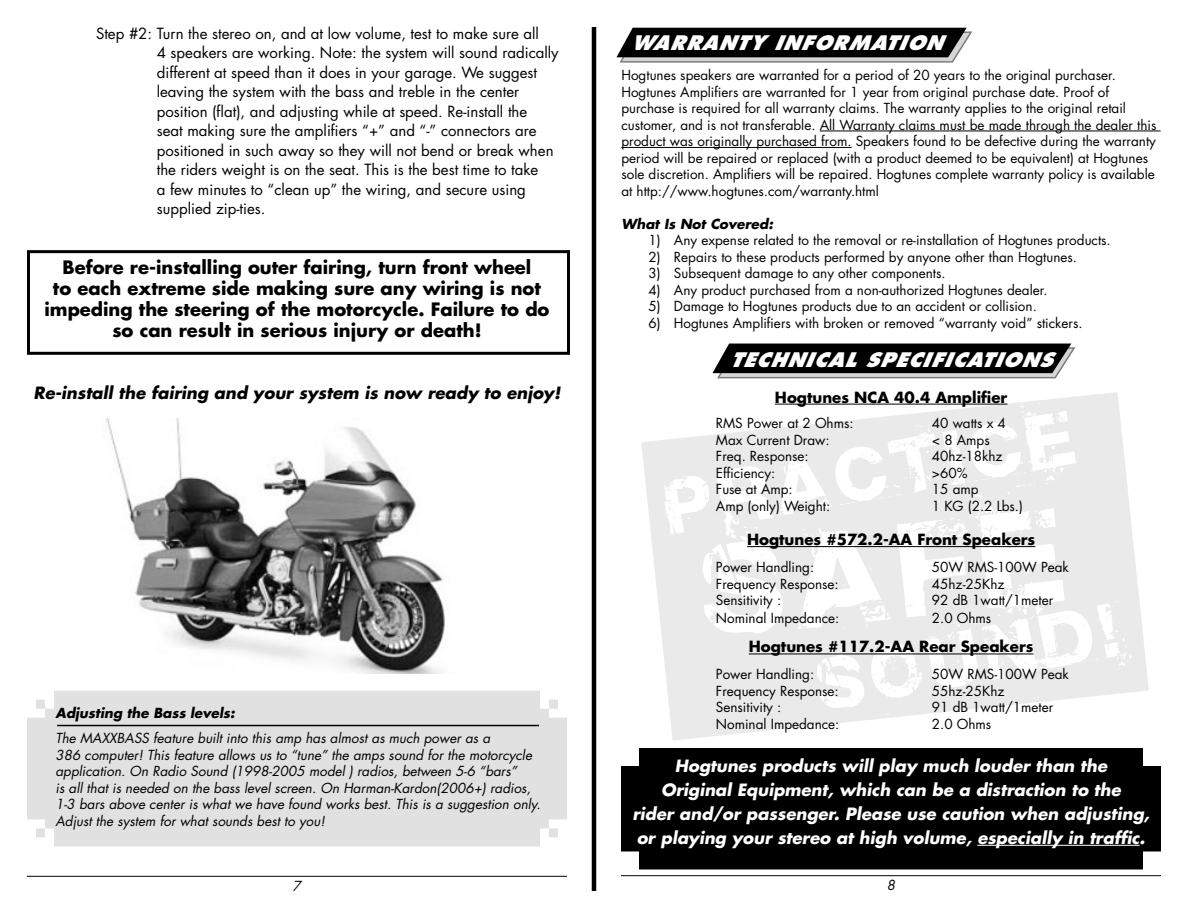
<style>
.page{position:relative;width:1188px;height:918px;background:#fff}
.page>*{position:absolute;margin:0;border:0;box-sizing:border-box;transform-origin:0 0}
.t1{font:italic 800 19.5px "Futura";letter-spacing:.05em;color:#fff}
.t2{font:700 18px/21px "Futura";color:#000;text-align:center}
.t3{font:italic 700 16.5px/24px "Futura";color:#fff;text-align:center}
.t4{font:italic 700 16.5px "Futura";color:#000}
.t5{font:15px/19.5px "Futura";color:#000}
.t6{font:700 15px "Futura";color:#000}
.t7{font:13.5px/16.5px "Futura";color:#000}
.t8{font:italic 13.5px/16.5px "Futura";color:#000}
.t9{font:italic 700 13.5px "Futura";color:#000}
</style>
<div class="page">
<hr style="left:592px;top:27px;width:4px;height:864px;background:#000">
<div style="left:27px;top:691px;width:540px;height:155px;background:#e1e1e1"></div>
<hr style="left:27px;top:876px;width:540px;height:1px;background:#000">
<hr style="left:57px;top:725px;width:482px;height:1px;background:#000">
<div style="left:27px;top:250px;width:543px;height:105px;border:3px solid #000"></div>
<img style="left:106px;top:419px;width:339px;height:255px">
<svg style="left:641px;top:392px;width:508px;height:349px;fill:#eaeaea"></svg>
<svg style="left:658px;top:396px;width:421px;height:154px;fill:#eaeaea"></svg>
<svg style="left:695px;top:482px;width:373px;height:183px;fill:#eaeaea"></svg>
<svg style="left:811px;top:588px;width:332px;height:138px;fill:#eaeaea"></svg>
<div style="left:621px;top:748px;width:540px;height:121px;background:#000"></div>
<svg style="left:712px;top:344px;width:364px;height:35px;background:#2d2d2d"></svg>
<svg style="left:616px;top:28px;width:357px;height:35px;background:#2d2d2d"></svg>
<hr style="left:820px;top:131px;width:341px;height:1px;background:#000">
<hr style="left:621px;top:147px;width:231px;height:1px;background:#000">
<hr style="left:775px;top:404px;width:232px;height:1px;background:#000">
<hr style="left:747px;top:546px;width:288px;height:1px;background:#000">
<hr style="left:749px;top:654px;width:285px;height:1px;background:#000">
<hr style="left:621px;top:875px;width:540px;height:1px;background:#000">
<hr style="left:977px;top:845px;width:163px;height:1px;background:#fff">
<p class="t5" style="left:157px;top:24px;width:404px;text-indent:-61px">Step #2: Turn the stereo on, and at low volume, test to make sure all<br>4 speakers are working. Note: the system will sound radically different at speed than it does in your garage. We suggest leaving the system with the bass and treble in the center position (flat), and adjusting while at speed. Re-install the<br>seat making sure the amplifiers “+” and “-” connectors are positioned in such away so they will not bend or break when the riders weight is on the seat. This is the best time to take<br>a few minutes to “clean up” the wiring, and secure using supplied zip-ties.</p>
<h2 class="t2" style="left:44px;top:257px;width:507px">Before re-installing outer fairing, turn front wheel<br>to each extreme side making sure any wiring is not impeding the steering of the motorcycle. Failure to do so can result in serious injury or death!</h2>
<p class="t4" style="left:34px;top:382px;width:528px">Re-install the fairing and your system is now ready to enjoy!</p>
<p class="t9" style="left:55px;top:704px;width:181px">Adjusting the Bass levels:</p>
<p class="t8" style="left:55px;top:730px;width:487px">The MAXXBASS feature built into this amp has almost as much power as a<br>386 computer! This feature allows us to “tune” the amps sound for the motorcycle application. On Radio Sound (1998-2005 model ) radios, between 5-6 “bars”<br>is all that is needed on the bass level screen. On Harman-Kardon(2006+) radios, 1-3 bars above center is what we have found works best. This is a suggestion only.<br>Adjust the system for what sounds best to you!</p>
<p class="t8" style="left:293px;top:878px;width:10px">7</p>
<h1 class="t1" style="left:630px;top:30px;width:313px">WARRANTY INFORMATION</h1>
<p class="t7" style="left:621px;top:67px;width:537px">Hogtunes speakers are warranted for a period of 20 years to the original purchaser.<br>Hogtunes Amplifiers are warranted for 1 year from original purchase date. Proof of purchase is required for all warranty claims. The warranty applies to the original retail customer, and is not transferable. All Warranty claims must be made through the dealer this product was originally purchased from. Speakers found to be defective during the warranty period will be repaired or replaced (with a product deemed to be equivalent) at Hogtunes sole discretion. Amplifiers will be repaired. Hogtunes complete warranty policy is available at http://www.hogtunes.com/warranty.html</p>
<p class="t9" style="left:621px;top:215px;width:153px">What Is Not Covered:</p>
<p class="t7" style="left:648px;top:232px;width:464px">1) Any expense related to the removal or re-installation of Hogtunes products.</p>
<p class="t7" style="left:648px;top:249px;width:430px">2) Repairs to these products performed by anyone other than Hogtunes.</p>
<p class="t7" style="left:648px;top:265px;width:299px">3) Subsequent damage to any other components.</p>
<p class="t7" style="left:648px;top:282px;width:401px">4) Any product purchased from a non-authorized Hogtunes dealer.</p>
<p class="t7" style="left:648px;top:298px;width:390px">5) Damage to Hogtunes products due to an accident or collision.</p>
<p class="t7" style="left:648px;top:315px;width:436px">6) Hogtunes Amplifiers with broken or removed “warranty void” stickers.</p>
<h1 class="t1" style="left:730px;top:347px;width:323px">TECHNICAL SPECIFICATIONS</h1>
<p class="t6" style="left:775px;top:387px;width:234px">Hogtunes NCA 40.4 Amplifier</p>
<p class="t7" style="left:716px;top:415px;width:139px">RMS Power at 2 Ohms:</p>
<p class="t7" style="left:932px;top:415px;width:76px">40 watts x 4</p>
<p class="t7" style="left:716px;top:432px;width:115px">Max Current Draw:</p>
<p class="t7" style="left:932px;top:432px;width:59px">&lt; 8 Amps</p>
<p class="t7" style="left:716px;top:448px;width:94px">Freq. Response:</p>
<p class="t7" style="left:932px;top:448px;width:72px">40hz-18khz</p>
<p class="t7" style="left:716px;top:465px;width:61px">Efficiency:</p>
<p class="t7" style="left:932px;top:465px;width:37px">&gt;60%</p>
<p class="t7" style="left:716px;top:481px;width:78px">Fuse at Amp:</p>
<p class="t7" style="left:932px;top:481px;width:48px">15 amp</p>
<p class="t7" style="left:716px;top:498px;width:116px">Amp (only) Weight:</p>
<p class="t7" style="left:932px;top:498px;width:93px">1 KG (2.2 Lbs.)</p>
<p class="t6" style="left:747px;top:530px;width:290px">Hogtunes #572.2-AA Front Speakers</p>
<p class="t7" style="left:716px;top:559px;width:100px">Power Handling:</p>
<p class="t7" style="left:932px;top:559px;width:139px">50W RMS-100W Peak</p>
<p class="t7" style="left:716px;top:576px;width:124px">Frequency Response:</p>
<p class="t7" style="left:932px;top:576px;width:74px">45hz-25Khz</p>
<p class="t7" style="left:716px;top:592px;width:67px">Sensitivity :</p>
<p class="t7" style="left:932px;top:592px;width:123px">92 dB 1watt/1meter</p>
<p class="t7" style="left:716px;top:610px;width:125px">Nominal Impedance:</p>
<p class="t7" style="left:932px;top:610px;width:61px">2.0 Ohms</p>
<p class="t6" style="left:749px;top:637px;width:286px">Hogtunes #117.2-AA Rear Speakers</p>
<p class="t7" style="left:716px;top:666px;width:100px">Power Handling:</p>
<p class="t7" style="left:932px;top:666px;width:139px">50W RMS-100W Peak</p>
<p class="t7" style="left:716px;top:683px;width:124px">Frequency Response:</p>
<p class="t7" style="left:932px;top:683px;width:74px">55hz-25Khz</p>
<p class="t7" style="left:716px;top:699px;width:67px">Sensitivity :</p>
<p class="t7" style="left:932px;top:699px;width:123px">91 dB 1watt/1meter</p>
<p class="t7" style="left:716px;top:716px;width:125px">Nominal Impedance:</p>
<p class="t7" style="left:932px;top:716px;width:61px">2.0 Ohms</p>
<p class="t3" style="left:632px;top:753px;width:519px">Hogtunes products will play much louder than the<br>Original Equipment, which can be a distraction to the<br>rider and/or passenger. Please use caution when adjusting, or playing your stereo at high volume, especially in traffic.</p>
<p class="t8" style="left:887px;top:877px;width:10px">8</p>
</div>
